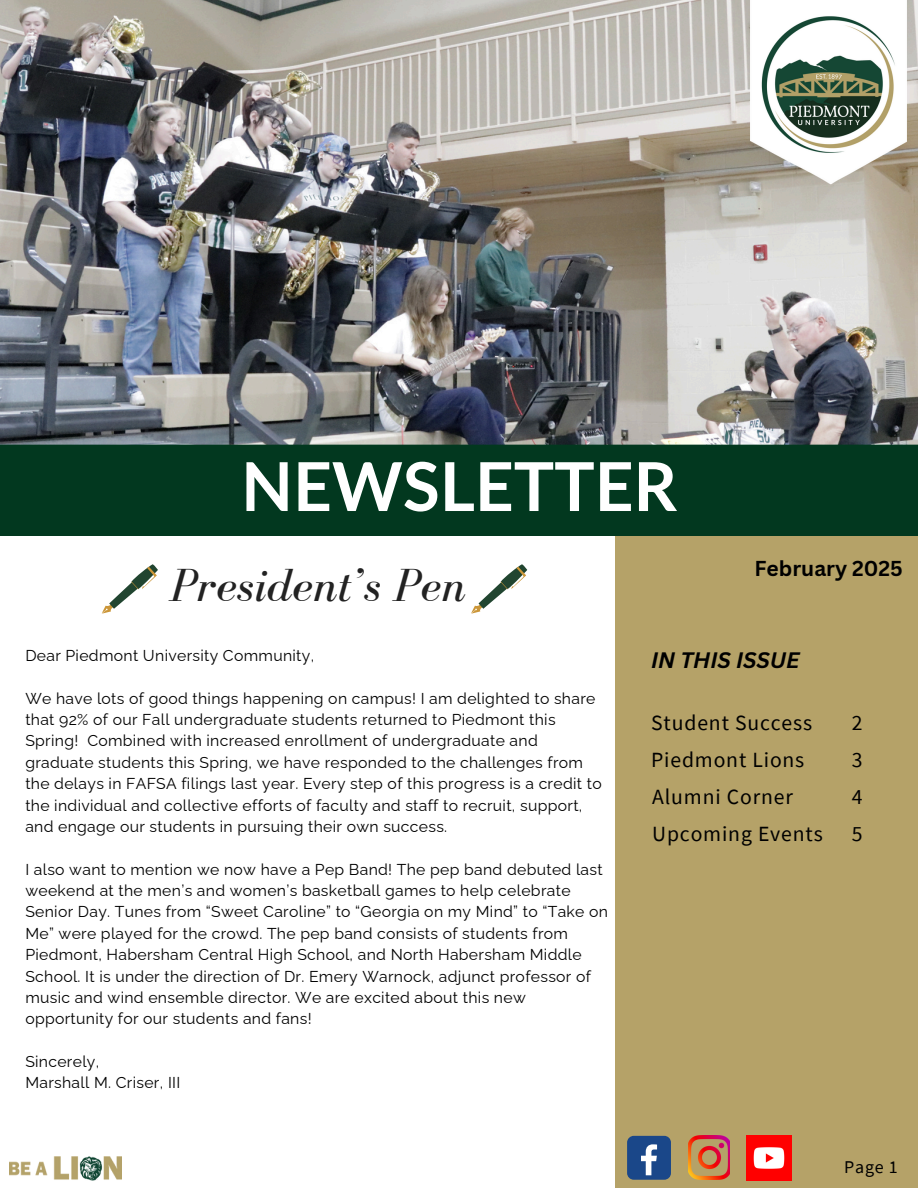
<style>
.page{position:relative;width:918px;height:1188px;background:#fff}
.page>*{position:absolute;margin:0;border:0;box-sizing:border-box;transform-origin:0 0}
.t1{font:700 67.5px "Lato";color:#fff}
.t2{font:italic 47.85px "Bodoni FLF";color:#222}
.t3{font:italic 700 21.75px "Canva Sans";color:#000}
.t4{font:21.6px "Source Sans Pro";letter-spacing:.04em;color:#000}
.t5{font:700 21px "Canva Sans";color:#000}
.t6{font:18px "Source Sans Pro";color:#000}
.t7{font:15.75px/21.3px "Raleway";letter-spacing:.02em;color:#000}
</style>
<div class="page">
<div style="left:615px;top:526px;width:303px;height:662px;background:#b5a268"></div>
<svg style="left:471px;top:564px;width:56px;height:50px"></svg>
<svg style="left:102px;top:564px;width:56px;height:50px"></svg>
<img style="left:9px;top:1157px;width:113px;height:23px">
<div style="left:627px;top:1136px;width:44px;height:44px;background:#1a4789;border-radius:7px"></div>
<svg style="left:641px;top:1144px;width:16px;height:31px"></svg>
<img style="left:689px;top:1136px;width:40px;height:44px">
<img style="left:747px;top:1136px;width:45px;height:45px">
<img style="left:0;top:0;width:918px;height:445px">
<div style="left:0;top:445px;width:918px;height:91px;background:#02381f"></div>
<img style="left:750px;top:0;width:157px;height:185px">
<p class="t1" style="left:241px;top:444px;width:437px">NEWSLETTER</p>
<h3 class="t2" style="left:170px;top:559px;width:297px">President’s Pen</h3>
<p class="t5" style="left:755px;top:554px;width:150px">February 2025</p>
<p class="t7" style="left:25px;top:645px;width:290px">Dear Piedmont University Community,</p>
<p class="t7" style="left:25px;top:687px;width:578px">We have lots of good things happening on campus! I am delighted to share that 92% of our Fall undergraduate students returned to Piedmont this Spring! Combined with increased enrollment of undergraduate and graduate students this Spring, we have responded to the challenges from the delays in FAFSA filings last year. Every step of this progress is a credit to the individual and collective efforts of faculty and staff to recruit, support, and engage our students in pursuing their own success.</p>
<h1 class="t7" style="left:25px;top:858px;width:584px">I also want to mention we now have a Pep Band! The pep band debuted last weekend at the men’s and women’s basketball games to help celebrate Senior Day. Tunes from “Sweet Caroline” to “Georgia on my Mind” to “Take on Me” were played for the crowd. The pep band consists of students from Piedmont, Habersham Central High School, and North Habersham Middle School. It is under the direction of Dr. Emery Warnock, adjunct professor of music and wind ensemble director. We are excited about this new opportunity for our students and fans!</h1>
<p class="t7" style="left:25px;top:1051px;width:76px">Sincerely,</p>
<h4 class="t7" style="left:25px;top:1072px;width:157px">Marshall M. Criser, III</h4>
<p class="t3" style="left:651px;top:645px;width:150px">IN THIS ISSUE</p>
<h5 class="t4" style="left:651px;top:709px;width:163px">Student Success</h5>
<h5 class="t4" style="left:651px;top:745px;width:155px">Piedmont Lions</h5>
<h5 class="t4" style="left:652px;top:782px;width:142px">Alumni Corner</h5>
<p class="t4" style="left:652px;top:819px;width:172px">Upcoming Events</p>
<p class="t4" style="left:852px;top:708px;width:12px">2</p>
<p class="t4" style="left:852px;top:745px;width:12px">3</p>
<p class="t4" style="left:852px;top:783px;width:12px">4</p>
<h6 class="t4" style="left:852px;top:820px;width:12px">5</h6>
<h5 class="t6" style="left:844px;top:1156px;width:55px">Page 1</h5>
</div>
